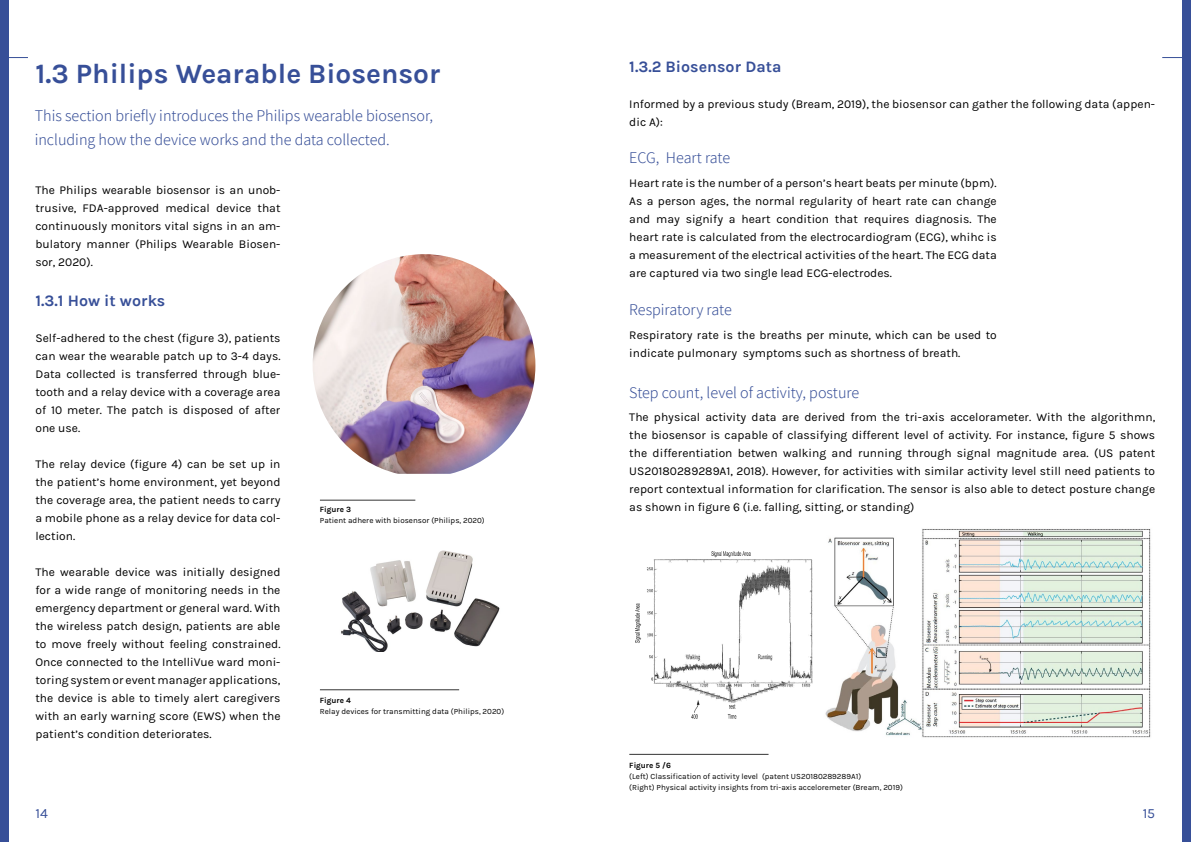
<style>
.page{position:relative;width:1191px;height:842px;background:#fff}
.page>*{position:absolute;margin:0;border:0;box-sizing:border-box;transform-origin:0 0}
.t1{font:700 28px "Karla";color:#374f98}
.t2{font:300 16px/24px "Assistant";color:#374f98}
.t3{font:700 16px "Karla";color:#374f98}
.t4{font:14px "Karla";color:#374f98}
.t5{font:12px/18px "Karla";color:#000;text-align:justify}
.t6{font:8px/11px "Karla";color:#000}
.t7{font:700 8px "Karla";color:#000}
</style>
<div class="page">
<div style="left:0;top:0;width:9px;height:842px;background:#374f98"></div>
<div style="left:1182px;top:0;width:9px;height:842px;background:#374f98"></div>
<svg style="left:9px;top:57px;width:19px;height:1px"></svg>
<svg style="left:1162px;top:57px;width:20px;height:1px"></svg>
<img style="left:825px;top:529px;width:326px;height:209px">
<img style="left:635px;top:551px;width:178px;height:168px">
<hr style="left:629px;top:754px;width:139px;height:1px;background:#000">
<hr style="left:320px;top:500px;width:95px;height:1px;background:#000">
<hr style="left:320px;top:689px;width:139px;height:1px;background:#000">
<img style="left:341px;top:550px;width:159px;height:102px">
<img style="left:313px;top:254px;width:222px;height:220px">
<h1 class="t1" style="left:35px;top:57px;width:407px">1.3 Philips Wearable Biosensor</h1>
<h2 class="t3" style="left:629px;top:57px;width:153px">1.3.2 Biosensor Data</h2>
<p class="t5" style="left:629px;top:95px;width:527px">Informed by a previous study (Bream, 2019), the biosensor can gather the following data (appen&shy;dic A):</p>
<h2 class="t2" style="left:35px;top:103px;width:400px">This section briefly introduces the Philips wearable biosensor, including how the device works and the data collected.</h2>
<p class="t5" style="left:35px;top:181px;width:246px">The Philips wearable biosensor is an unob&shy;trusive, FDA-approved medical device that continuously monitors vital signs in an am&shy;bulatory manner (Philips Wearable Biosen&shy;sor, 2020).</p>
<h2 class="t3" style="left:35px;top:291px;width:131px">1.3.1 How it works</h2>
<p class="t5" style="left:35px;top:329px;width:246px">Self-adhered to the chest (figure 3), patients can wear the wearable patch up to 3-4 days.<br>Data collected is transferred through blue&shy;tooth and a relay device with a coverage area of 10 meter. The patch is disposed of after one use.</p>
<p class="t5" style="left:35px;top:455px;width:246px">The relay device (figure 4) can be set up in the patient’s home environment, yet beyond the coverage area, the patient needs to carry a mobile phone as a relay device for data col&shy;lection.</p>
<p class="t5" style="left:35px;top:563px;width:246px">The wearable device was initially designed for a wide range of monitoring needs in the emergency department or general ward. With the wireless patch design, patients are able to move freely without feeling constrained.<br>Once connected to the IntelliVue ward moni&shy;toring system or event manager applications, the device is able to timely alert caregivers with an early warning score (EWS) when the patient’s condition deteriorates.</p>
<p class="t7" style="left:320px;top:505px;width:33px">Figure 3</p>
<p class="t6" style="left:320px;top:515px;width:166px">Patient adhere with biosensor (Philips, 2020)</p>
<p class="t7" style="left:320px;top:696px;width:33px">Figure 4</p>
<p class="t6" style="left:320px;top:706px;width:186px">Relay devices for transmitting data (Philips, 2020)</p>
<h2 class="t2" style="left:629px;top:145px;width:102px">ECG, Heart rate</h2>
<p class="t5" style="left:629px;top:174px;width:369px">Heart rate is the number of a person’s heart beats per minute (bpm).<br>As a person ages, the normal regularity of heart rate can change and may signify a heart condition that requires diagnosis. The heart rate is calculated from the electrocardiogram (ECG), whihc is a measurement of the electrical activities of the heart. The ECG data are captured via two single lead ECG-electrodes.</p>
<h2 class="t2" style="left:629px;top:297px;width:104px">Respiratory rate</h2>
<p class="t5" style="left:629px;top:326px;width:369px">Respiratory rate is the breaths per minute, which can be used to indicate pulmonary symptoms such as shortness of breath.</p>
<h2 class="t2" style="left:629px;top:380px;width:231px">Step count, level of activity, posture</h2>
<p class="t5" style="left:629px;top:408px;width:527px">The physical activity data are derived from the tri-axis accelorameter. With the algorithmn, the biosensor is capable of classifying different level of activity. For instance, figure 5 shows the differentiation betwen walking and running through signal magnitude area. (US patent US20180289289A1, 2018). However, for activities with similar activity level still need patients to report contextual information for clarification. The sensor is also able to detect posture change as shown in figure 6 (i.e. falling, sitting, or standing)</p>
<p class="t7" style="left:629px;top:760px;width:43px">Figure 5 /6</p>
<p class="t6" style="left:629px;top:771px;width:275px">(Left) Classification of activity level (patent US20180289289A1)<br>(Right) Physical activity insights from tri-axis acceloremeter (Bream, 2019)</p>
<p class="t4" style="left:35px;top:806px;width:14px">14</p>
<p class="t4" style="left:1142px;top:806px;width:14px">15</p>
</div>
